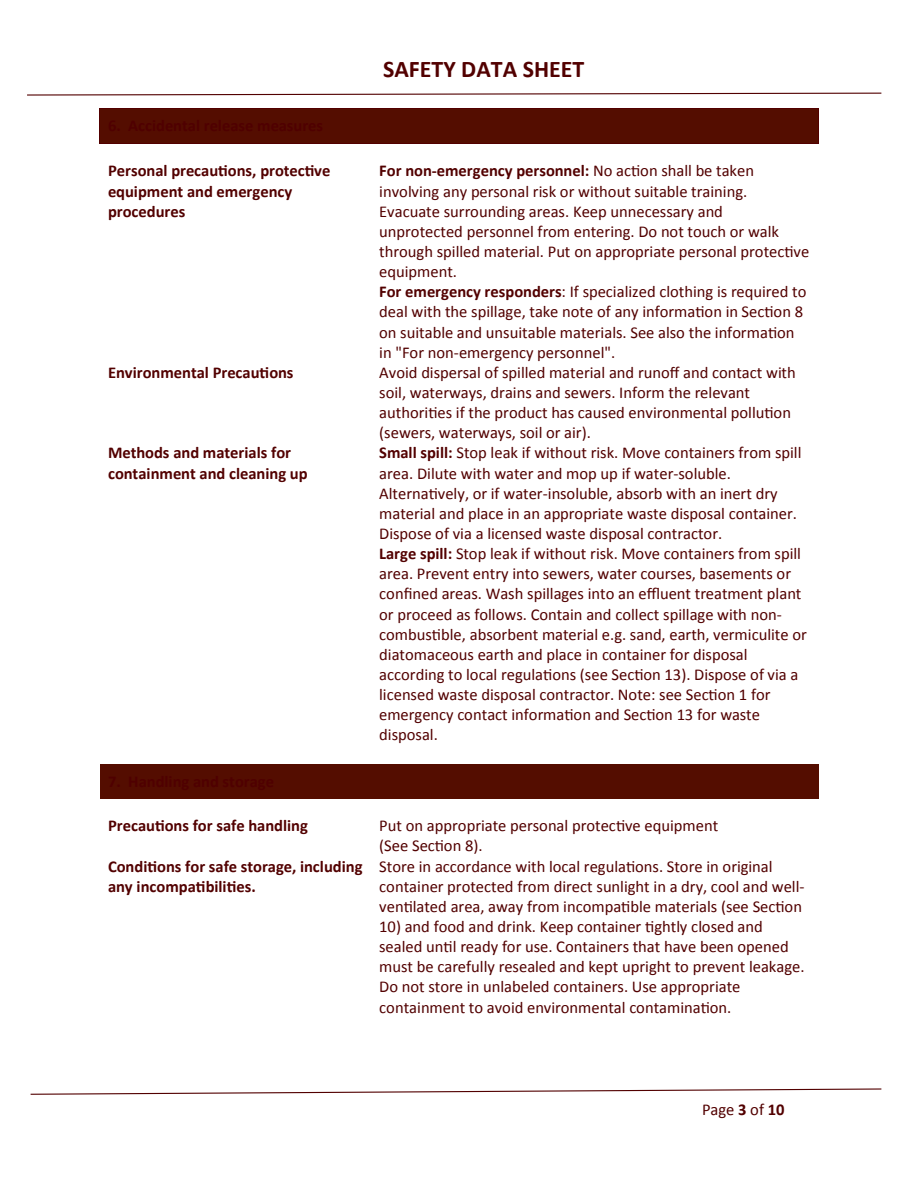
<style>
.page{position:relative;width:918px;height:1188px;background:#fff}
.page>*{position:absolute;margin:0;border:0;box-sizing:border-box;transform-origin:0 0}
.t1{font:700 24px "Calibri";color:#520000}
.t2{font:16.5px/20.1px "Calibri";color:#520000}
.t3{font:700 16.5px/20.1px "Calibri";letter-spacing:-.005em;color:#520000}
.s1{font-weight:700}
</style>
<div class="page">
<svg style="left:30px;top:1088px;width:852px;height:7px"></svg>
<svg style="left:27px;top:92px;width:855px;height:4px"></svg>
<div style="left:100px;top:109px;width:718px;height:34px;background:#540d00"></div>
<hr style="left:100px;top:108px;width:718px;height:1px;background:#520000">
<hr style="left:100px;top:109px;width:1px;height:34px;background:#520000">
<hr style="left:100px;top:143px;width:718px;height:1px;background:#520000">
<hr style="left:818px;top:109px;width:1px;height:34px;background:#520000">
<div style="left:100px;top:764px;width:718px;height:35px;background:#540d00"></div>
<h1 class="t1" style="left:383px;top:54px;width:203px">SAFETY DATA SHEET</h1>
<p class="t3" style="left:108px;top:160px;width:224px">Personal precautions, protective equipment and emergency procedures</p>
<p class="t2" style="left:379px;top:160px;width:432px"><span class="s1">For non-emergency personnel:</span> No action shall be taken involving any personal risk or without suitable training.<br>Evacuate surrounding areas. Keep unnecessary and unprotected personnel from entering. Do not touch or walk through spilled material. Put on appropriate personal protective equipment.<br><span class="s1">For emergency responders</span>: If specialized clothing is required to deal with the spillage, take note of any information in Section 8 on suitable and unsuitable materials. See also the information in "For non-emergency personnel".</p>
<p class="t3" style="left:108px;top:362px;width:187px">Environmental Precautions</p>
<p class="t2" style="left:379px;top:362px;width:418px">Avoid dispersal of spilled material and runoff and contact with soil, waterways, drains and sewers. Inform the relevant authorities if the product has caused environmental pollution (sewers, waterways, soil or air).</p>
<p class="t3" style="left:108px;top:442px;width:201px">Methods and materials for containment and cleaning up</p>
<p class="t2" style="left:379px;top:442px;width:429px"><span class="s1">Small spill:</span> Stop leak if without risk. Move containers from spill area. Dilute with water and mop up if water-soluble.<br>Alternatively, or if water-insoluble, absorb with an inert dry material and place in an appropriate waste disposal container.<br>Dispose of via a licensed waste disposal contractor.<br><span class="s1">Large spill:</span> Stop leak if without risk. Move containers from spill area. Prevent entry into sewers, water courses, basements or confined areas. Wash spillages into an effluent treatment plant or proceed as follows. Contain and collect spillage with non&shy;combustible, absorbent material e.g. sand, earth, vermiculite or diatomaceous earth and place in container for disposal according to local regulations (see Section 13). Dispose of via a licensed waste disposal contractor. Note: see Section 1 for emergency contact information and Section 13 for waste disposal.</p>
<p class="t3" style="left:108px;top:815px;width:201px">Precautions for safe handling</p>
<p class="t2" style="left:379px;top:815px;width:340px">Put on appropriate personal protective equipment (See Section 8).</p>
<p class="t3" style="left:108px;top:855px;width:256px">Conditions for safe storage, including any incompatibilities.</p>
<p class="t2" style="left:379px;top:856px;width:427px">Store in accordance with local regulations. Store in original container protected from direct sunlight in a dry, cool and well&shy;ventilated area, away from incompatible materials (see Section</p>
<p class="t2" style="left:379px;top:916px;width:427px">10) and food and drink. Keep container tightly closed and sealed until ready for use. Containers that have been opened must be carefully resealed and kept upright to prevent leakage.<br>Do not store in unlabeled containers. Use appropriate containment to avoid environmental contamination.</p>
<p class="t2" style="left:702px;top:1099px;width:84px">Page <span class="s1">3</span> of <span class="s1">10</span></p>
</div>
